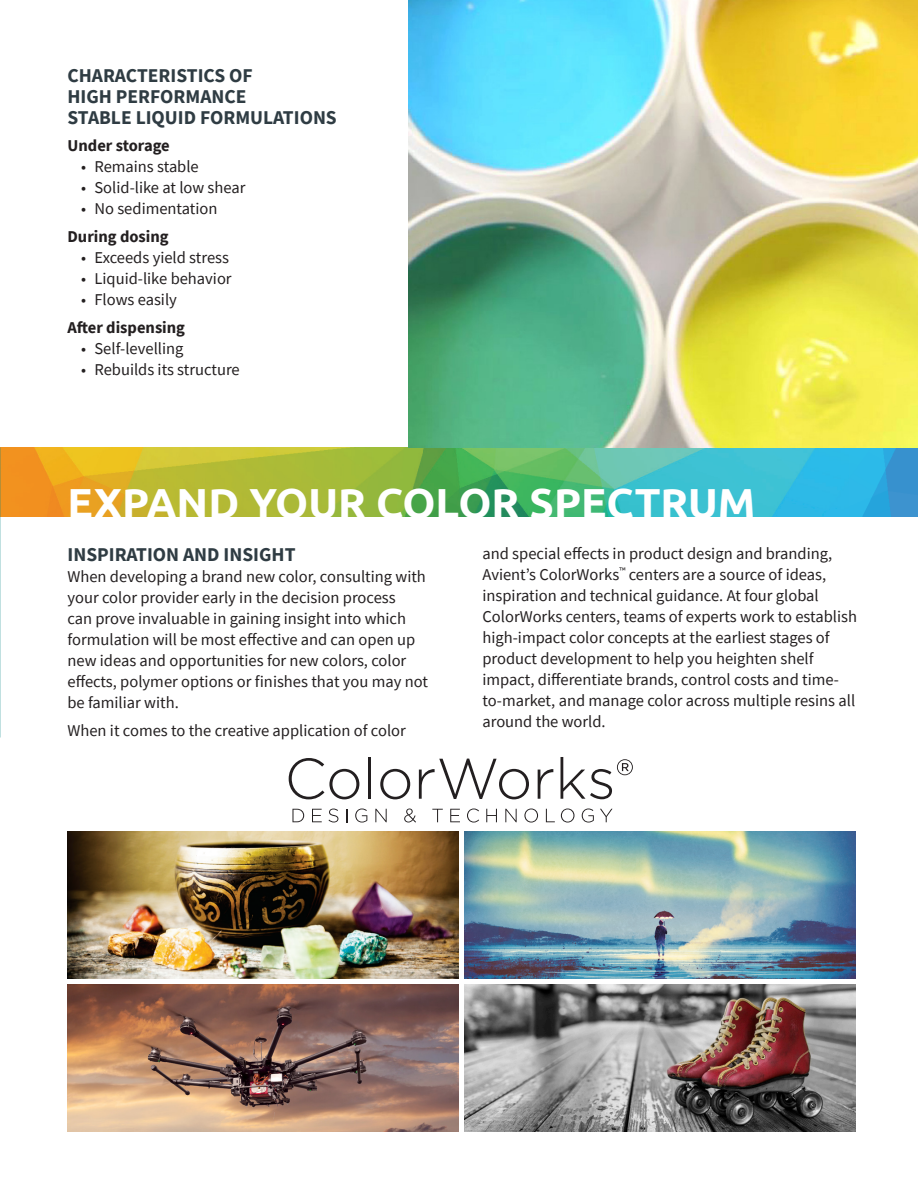
<style>
.page{position:relative;width:918px;height:1188px;background:#fff}
.page>*{position:absolute;margin:0;border:0;box-sizing:border-box;transform-origin:0 0}
.t1{font:700 42px "Ubuntu";color:#fff}
.t2{font:700 19.5px/21px "Source Sans Pro";color:#2f3c43}
.t3{font:16.5px/21px "Source Sans Pro";color:#231f20}
.t4{font:700 16.5px "Source Sans Pro";color:#231f20}
</style>
<div class="page">
<img style="left:0;top:447px;width:423px;height:70px">
<img style="left:423px;top:447px;width:495px;height:70px">
<img style="left:408px;top:0;width:510px;height:447px">
<img style="left:464px;top:832px;width:392px;height:146px">
<img style="left:68px;top:984px;width:391px;height:147px">
<img style="left:68px;top:832px;width:391px;height:146px">
<img style="left:464px;top:984px;width:392px;height:147px">
<svg style="left:289px;top:758px;width:70px;height:41px"></svg>
<hr style="left:368px;top:757px;width:3px;height:42px;background:#231f20">
<svg style="left:380px;top:769px;width:30px;height:30px"></svg>
<svg style="left:419px;top:759px;width:110px;height:40px"></svg>
<svg style="left:538px;top:769px;width:15px;height:30px"></svg>
<svg style="left:561px;top:757px;width:72px;height:42px"></svg>
<svg style="left:292px;top:809px;width:12px;height:13px"></svg>
<svg style="left:312px;top:809px;width:10px;height:13px"></svg>
<svg style="left:328px;top:809px;width:10px;height:13px"></svg>
<svg style="left:346px;top:809px;width:1px;height:13px"></svg>
<svg style="left:355px;top:809px;width:12px;height:14px"></svg>
<svg style="left:375px;top:809px;width:12px;height:13px"></svg>
<svg style="left:404px;top:809px;width:12px;height:14px"></svg>
<svg style="left:432px;top:809px;width:11px;height:13px"></svg>
<svg style="left:450px;top:809px;width:10px;height:13px"></svg>
<svg style="left:467px;top:809px;width:12px;height:14px"></svg>
<svg style="left:486px;top:809px;width:11px;height:13px"></svg>
<svg style="left:505px;top:809px;width:12px;height:13px"></svg>
<svg style="left:524px;top:809px;width:14px;height:14px"></svg>
<svg style="left:546px;top:809px;width:9px;height:13px"></svg>
<svg style="left:561px;top:809px;width:13px;height:14px"></svg>
<svg style="left:582px;top:809px;width:12px;height:14px"></svg>
<svg style="left:600px;top:809px;width:13px;height:13px"></svg>
<p class="t2" style="left:68px;top:64px;width:271px">CHARACTERISTICS OF<br>HIGH PERFORMANCE<br>STABLE LIQUID FORMULATIONS</p>
<p class="t4" style="left:68px;top:135px;width:104px">Under storage</p>
<p class="t3" style="left:81px;top:156px;width:119px">• Remains stable</p>
<p class="t3" style="left:81px;top:177px;width:166px">• Solid-like at low shear</p>
<p class="t3" style="left:81px;top:198px;width:138px">• No sedimentation</p>
<p class="t4" style="left:68px;top:225px;width:103px">During dosing</p>
<p class="t3" style="left:81px;top:247px;width:150px">• Exceeds yield stress</p>
<p class="t3" style="left:81px;top:268px;width:152px">• Liquid-like behavior</p>
<p class="t3" style="left:81px;top:289px;width:97px">• Flows easily</p>
<p class="t4" style="left:68px;top:316px;width:119px">After dispensing</p>
<p class="t3" style="left:81px;top:338px;width:104px">• Self-levelling</p>
<p class="t3" style="left:81px;top:359px;width:160px">• Rebuilds its structure</p>
<p class="t1" style="left:68px;top:477px;width:690px">EXPAND YOUR COLOR SPECTRUM</p>
<p class="t2" style="left:68px;top:544px;width:230px">INSPIRATION AND INSIGHT</p>
<p class="t3" style="left:68px;top:566px;width:362px">When developing a brand new color, consulting with your color provider early in the decision process<br>can prove invaluable in gaining insight into which formulation will be most effective and can open up new ideas and opportunities for new colors, color effects, polymer options or finishes that you may not be familiar with.</p>
<p class="t3" style="left:68px;top:720px;width:340px">When it comes to the creative application of color</p>
<p class="t3" style="left:482px;top:543px;width:376px">and special effects in product design and branding, Avient’s ColorWorks<sup>™</sup> centers are a source of ideas, inspiration and technical guidance. At four global ColorWorks centers, teams of experts work to establish high-impact color concepts at the earliest stages of product development to help you heighten shelf impact, differentiate brands, control costs and time&shy;to-market, and manage color across multiple resins all around the world.</p>
</div>
